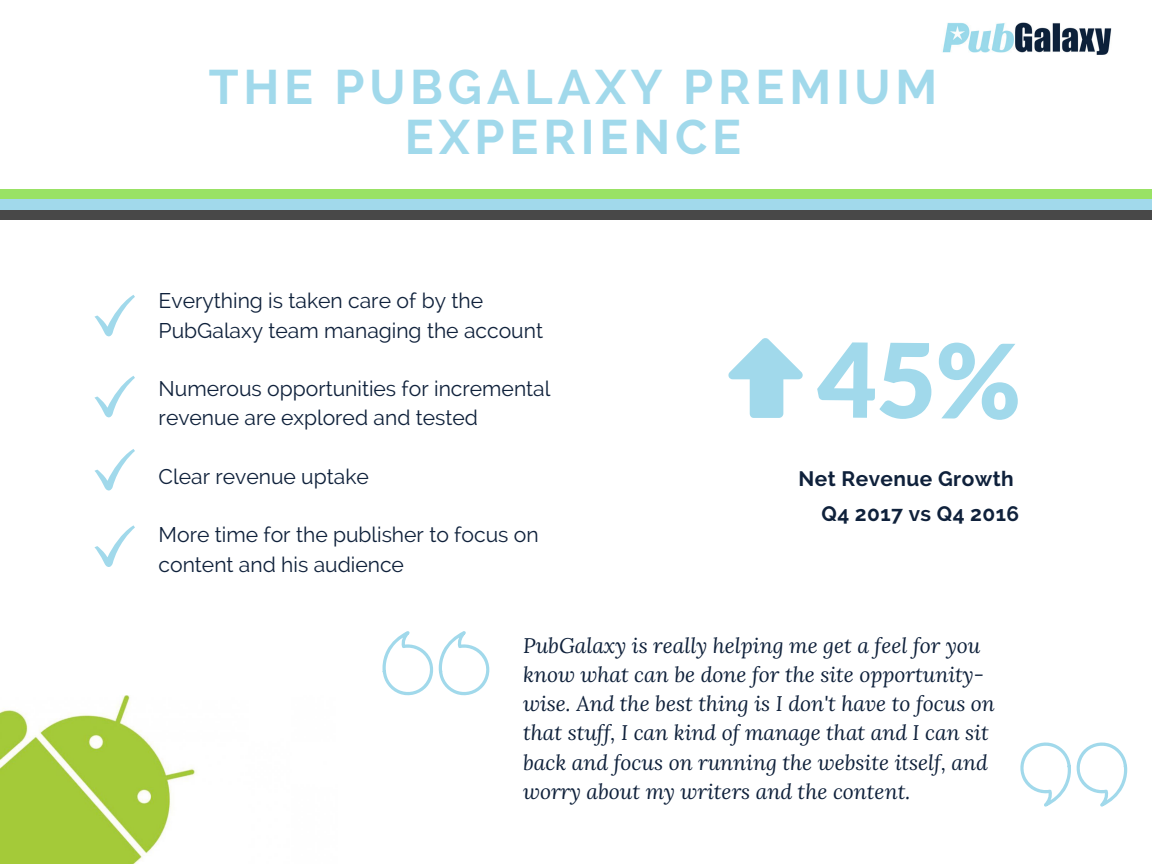
<style>
.page{position:relative;width:1152px;height:864px;background:#fff}
.page>*{position:absolute;margin:0;border:0;box-sizing:border-box;transform-origin:0 0}
.t1{font:900 103.2px "Lato";color:#a1d9eb}
.t2{font:700 48.3px/50.7px "Raleway";letter-spacing:.1em;color:#a1d9eb;text-align:center}
.t3{font:italic 21.15px/29.2px "Lora";color:#0f213b}
.t4{font:21.15px/29.2px "Raleway";color:#0f213b}
.t5{font:700 20.85px/34.8px "Raleway";letter-spacing:.02em;color:#0f213b;text-align:right}
</style>
<div class="page">
<img style="left:942px;top:22px;width:170px;height:33px">
<div style="left:0;top:189px;width:1152px;height:11px;background:#99e265"></div>
<div style="left:0;top:200px;width:1152px;height:10px;background:#a1d9eb"></div>
<div style="left:0;top:210px;width:1152px;height:9px;background:#484848"></div>
<svg style="left:1020px;top:742px;width:107px;height:65px"></svg>
<svg style="left:382px;top:631px;width:107px;height:64px"></svg>
<img style="left:0;top:695px;width:196px;height:169px">
<svg style="left:95px;top:295px;width:40px;height:41px"></svg>
<svg style="left:95px;top:376px;width:40px;height:41px"></svg>
<svg style="left:95px;top:449px;width:40px;height:41px"></svg>
<svg style="left:95px;top:525px;width:40px;height:42px"></svg>
<svg style="left:728px;top:338px;width:75px;height:80px"></svg>
<h2 class="t2" style="left:209px;top:61px;width:730px">THE PUBGALAXY PREMIUM<br>EXPERIENCE</h2>
<p class="t4" style="left:159px;top:286px;width:386px">Everything is taken care of by the<br>PubGalaxy team managing the account</p>
<p class="t4" style="left:159px;top:374px;width:393px">Numerous opportunities for incremental revenue are explored and tested</p>
<p class="t4" style="left:159px;top:462px;width:212px">Clear revenue uptake</p>
<p class="t4" style="left:159px;top:520px;width:382px">More time for the publisher to focus on content and his audience</p>
<h1 class="t1" style="left:817px;top:316px;width:207px">45%</h1>
<p class="t5" style="left:799px;top:461px;width:222px">Net Revenue Growth<br>Q4 2017 vs Q4 2016</p>
<p class="t3" style="left:523px;top:631px;width:473px">PubGalaxy is really helping me get a feel for you know what can be done for the site opportunity&shy;wise. And the best thing is I don't have to focus on that stuff, I can kind of manage that and I can sit back and focus on running the website itself, and worry about my writers and the content.</p>
</div>
